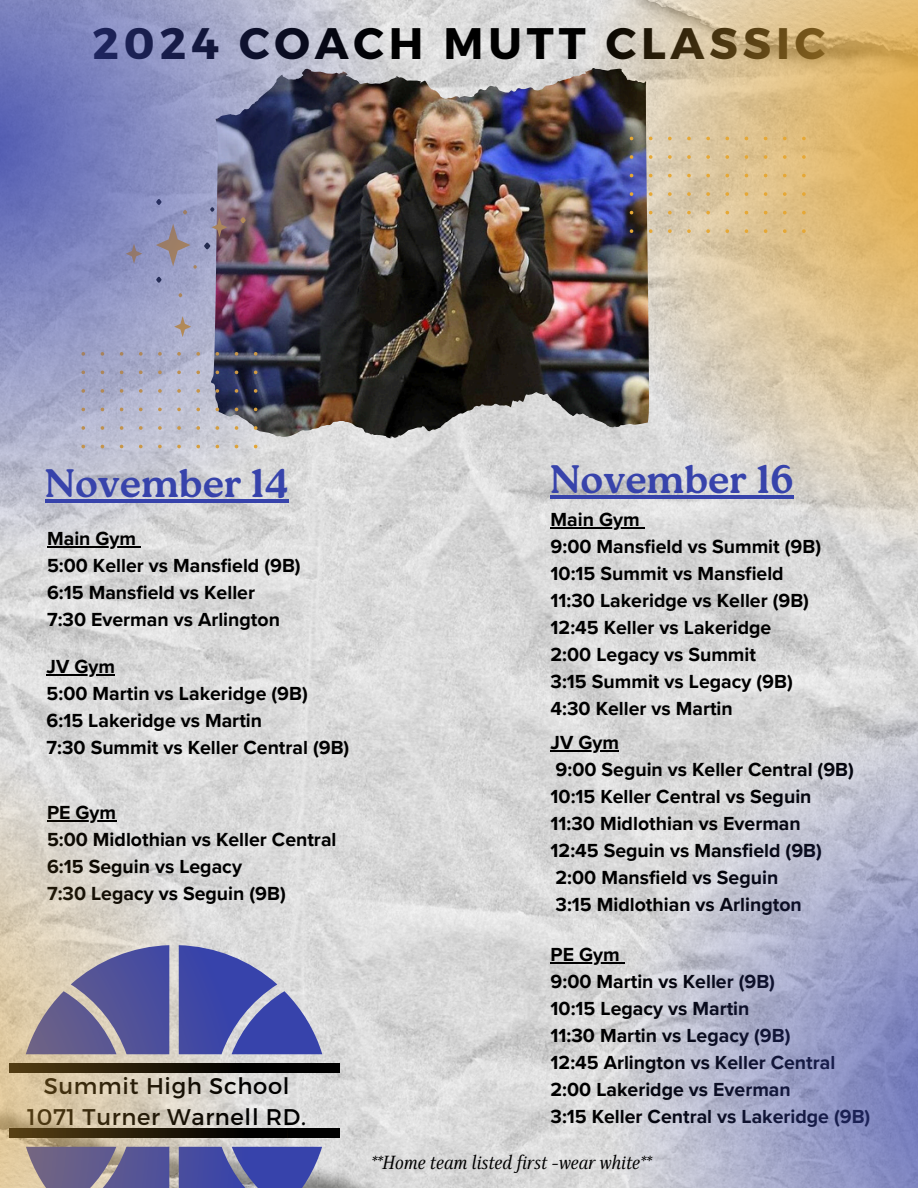
<style>
.page{position:relative;width:918px;height:1188px;background:#fff}
.page>*{position:absolute;margin:0;border:0;box-sizing:border-box;transform-origin:0 0}
.t1{font:700 44.1px "Montserrat";letter-spacing:.11em;color:#000}
.t2{font:700 39.75px "Roca Two";color:#3743ab}
.t3{font:22.65px/31.5px "Montserrat";letter-spacing:.03em;color:#000;text-align:center}
.t4{font:700 19.5px/27px "Proxima Nova";color:#000}
.t5{font:italic 19.5px "Singel";color:#000}
</style>
<div class="page">
<img style="left:0;top:0;width:918px;height:1188px">
<img style="left:439px;top:68px;width:99px;height:328px">
<img style="left:493px;top:0;width:45px;height:142px">
<img style="left:287px;top:1058px;width:122px;height:130px">
<img style="left:0;top:0;width:439px;height:601px">
<img style="left:538px;top:0;width:380px;height:601px">
<svg style="left:287px;top:945px;width:35px;height:109px;background:#a6aacb"></svg>
<svg style="left:287px;top:1147px;width:35px;height:41px"></svg>
<div style="left:9px;top:1063px;width:330px;height:10px;background:#000"></div>
<div style="left:9px;top:1128px;width:330px;height:9px;background:#000"></div>
<hr style="left:47px;top:546px;width:89px;height:1px;background:#000">
<hr style="left:47px;top:674px;width:68px;height:2px;background:#000">
<hr style="left:551px;top:527px;width:89px;height:1px;background:#000">
<hr style="left:551px;top:750px;width:68px;height:1px;background:#000">
<hr style="left:551px;top:962px;width:69px;height:2px;background:#000">
<svg style="left:0;top:679px;width:287px;height:509px;background:#b6b2ba"></svg>
<svg style="left:569px;top:641px;width:349px;height:547px;background:#c0c2d1"></svg>
<hr style="left:45px;top:499px;width:244px;height:4px;background:#3743ab">
<hr style="left:550px;top:495px;width:244px;height:3px;background:#3743ab">
<h2 class="t1" style="left:93px;top:15px;width:734px">2024 COACH MUTT CLASSIC</h2>
<h4 class="t2" style="left:45px;top:460px;width:245px">November 14</h4>
<p class="t2" style="left:550px;top:456px;width:245px">November 16</p>
<p class="t4" style="left:47px;top:526px;width:255px">Main Gym<br>5:00 Keller vs Mansfield (9B)<br>6:15 Mansfield vs Keller<br>7:30 Everman vs Arlington</p>
<p class="t4" style="left:47px;top:654px;width:304px">JV Gym<br>5:00 Martin vs Lakeridge (9B)<br>6:15 Lakeridge vs Martin<br>7:30 Summit vs Keller Central (9B)</p>
<h2 class="t4" style="left:47px;top:799px;width:291px">PE Gym<br>5:00 Midlothian vs Keller Central<br>6:15 Seguin vs Legacy<br>7:30 Legacy vs Seguin (9B)</h2>
<p class="t3" style="left:27px;top:1069px;width:280px">Summit High School<br>1071 Turner Warnell RD.</p>
<h1 class="t4" style="left:551px;top:507px;width:272px">Main Gym<br>9:00 Mansfield vs Summit (9B)<br>10:15 Summit vs Mansfield<br>11:30 Lakeridge vs Keller (9B)<br>12:45 Keller vs Lakeridge<br>2:00 Legacy vs Summit<br>3:15 Summit vs Legacy (9B)<br>4:30 Keller vs Martin</h1>
<p class="t4" style="left:551px;top:730px;width:305px">JV Gym<br>9:00 Seguin vs Keller Central (9B)<br>10:15 Keller Central vs Seguin<br>11:30 Midlothian vs Everman<br>12:45 Seguin vs Mansfield (9B)<br>2:00 Mansfield vs Seguin<br>3:15 Midlothian vs Arlington</p>
<h4 class="t4" style="left:551px;top:942px;width:321px">PE Gym<br>9:00 Martin vs Keller (9B)<br>10:15 Legacy vs Martin<br>11:30 Martin vs Legacy (9B)<br>12:45 Arlington vs Keller Central<br>2:00 Lakeridge vs Everman<br>3:15 Keller Central vs Lakeridge (9B)</h4>
<h4 class="t5" style="left:371px;top:1151px;width:282px">**Home team listed first -wear white**</h4>
</div>
